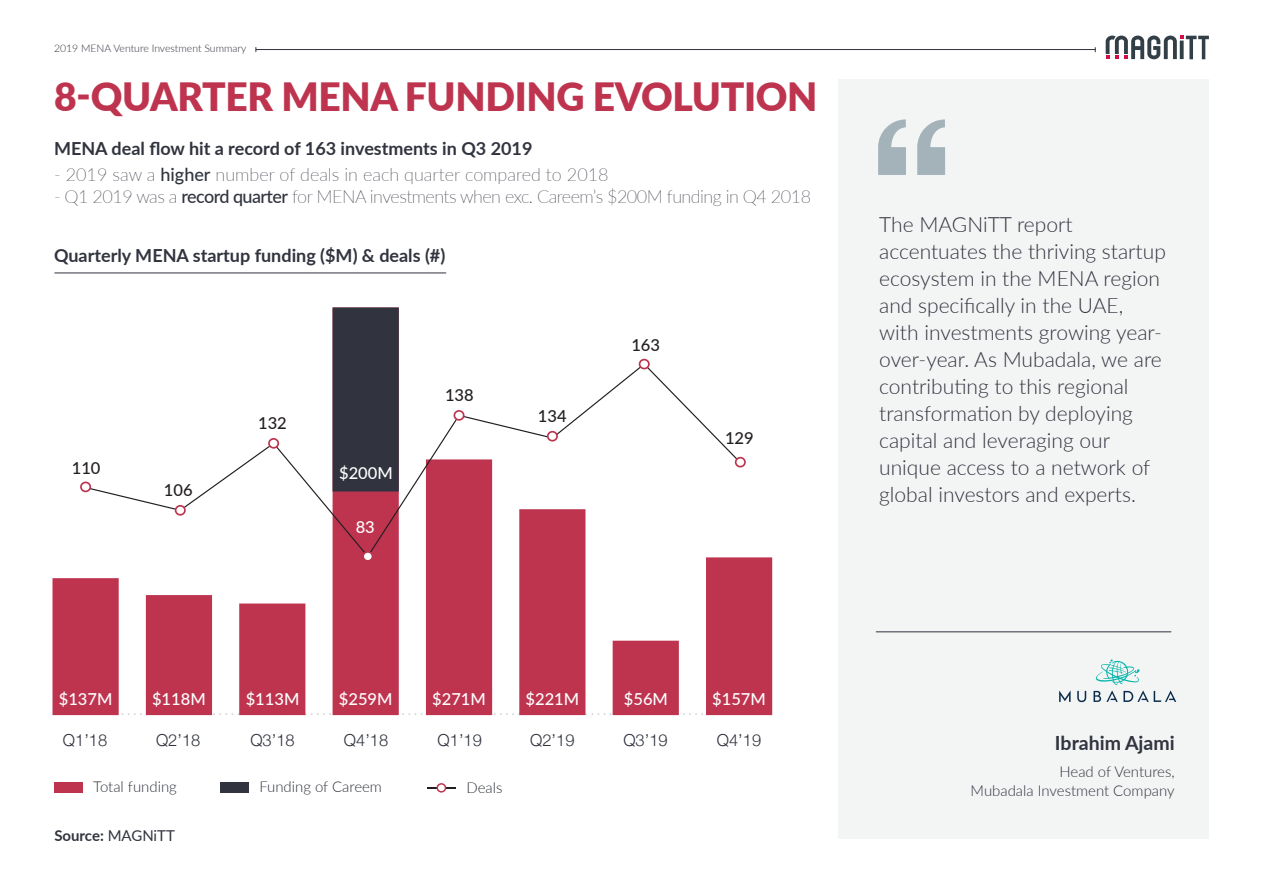
<style>
.page{position:relative;width:1263px;height:893px;background:#fff}
.page>*{position:absolute;margin:0;border:0;box-sizing:border-box;transform-origin:0 0}
.t1{font:900 39px "Lato";letter-spacing:-.01em;color:#be344f}
.t2{font:300 21px/27px "Lato";color:#31333e}
.t3{font:700 19.5px "Lato";color:#31333e}
.t4{font:700 18px "Lato";color:#31333e}
.t5{font:100 18px "Lato";letter-spacing:-.03em;color:#31333e}
.t6{font:100 18px "Lato";color:#31333e}
.t7{font:500 16.5px "Lato";color:#fff}
.t8{font:300 16.5px "Helvetica Neue";color:#31333e}
.t9{font:500 16.5px "Lato";color:#231f20}
.t10{font:300 15px/19.5px "Lato";color:#31333e;text-align:right}
.t11{font:700 15px "Lato";color:#31333e}
.t12{font:300 10.5px "Lato";color:#31333e}
.s1{font-weight:500}
.s2{font-weight:400}
</style>
<div class="page">
<svg style="left:1106px;top:36px;width:103px;height:23px"></svg>
<hr style="left:256px;top:49px;width:839px;height:1px;background:#31333e">
<svg style="left:121px;top:713px;width:582px;height:2px"></svg>
<div style="left:52px;top:578px;width:67px;height:137px;background:#be344f"></div>
<div style="left:146px;top:595px;width:66px;height:120px;background:#be344f"></div>
<div style="left:239px;top:603px;width:66px;height:112px;background:#be344f"></div>
<div style="left:333px;top:307px;width:66px;height:408px;background:#be344f"></div>
<div style="left:426px;top:459px;width:66px;height:256px;background:#be344f"></div>
<div style="left:519px;top:509px;width:66px;height:206px;background:#be344f"></div>
<div style="left:613px;top:641px;width:66px;height:74px;background:#be344f"></div>
<div style="left:706px;top:557px;width:66px;height:158px;background:#be344f"></div>
<svg style="left:84px;top:362px;width:657px;height:196px"></svg>
<div style="left:81px;top:482px;width:9px;height:9px;background:#fff;border-radius:50%"></div>
<div style="left:80px;top:482px;width:11px;height:10px;border:2px solid #be344f;border-radius:50%"></div>
<div style="left:176px;top:506px;width:9px;height:9px;background:#fff;border-radius:50%"></div>
<div style="left:175px;top:505px;width:11px;height:11px;border:2px solid #be344f;border-radius:50%"></div>
<div style="left:269px;top:439px;width:9px;height:9px;background:#fff;border-radius:50%"></div>
<div style="left:268px;top:438px;width:11px;height:11px;border:2px solid #be344f;border-radius:50%"></div>
<div style="left:363px;top:552px;width:9px;height:9px;background:#fff;border-radius:50%"></div>
<div style="left:362px;top:551px;width:11px;height:11px;border:2px solid #be344f;border-radius:50%"></div>
<div style="left:454px;top:411px;width:10px;height:9px;background:#fff;border-radius:50%"></div>
<div style="left:453px;top:410px;width:11px;height:11px;border:2px solid #be344f;border-radius:50%"></div>
<div style="left:548px;top:432px;width:9px;height:9px;background:#fff;border-radius:50%"></div>
<div style="left:547px;top:431px;width:11px;height:11px;border:2px solid #be344f;border-radius:50%"></div>
<div style="left:639px;top:360px;width:10px;height:9px;background:#fff;border-radius:50%"></div>
<div style="left:639px;top:359px;width:11px;height:10px;border:2px solid #be344f;border-radius:50%"></div>
<div style="left:736px;top:458px;width:9px;height:9px;background:#fff;border-radius:50%"></div>
<div style="left:735px;top:457px;width:11px;height:10px;border:2px solid #be344f;border-radius:50%"></div>
<div style="left:54px;top:782px;width:28px;height:10px;background:#be344f"></div>
<div style="left:220px;top:782px;width:28px;height:10px;background:#31333e"></div>
<svg style="left:427px;top:787px;width:28px;height:1px"></svg>
<div style="left:437px;top:784px;width:8px;height:8px;background:#fff;border-radius:50%"></div>
<div style="left:436px;top:783px;width:10px;height:10px;border:2px solid #be344f;border-radius:50%"></div>
<hr style="left:55px;top:273px;width:391px;height:1px;background:#31333e">
<div style="left:333px;top:307px;width:66px;height:184px;background:#31333e"></div>
<div style="left:838px;top:80px;width:371px;height:759px;background:#f3f4f4"></div>
<svg style="left:917px;top:119px;width:28px;height:56px"></svg>
<svg style="left:878px;top:119px;width:28px;height:56px"></svg>
<hr style="left:876px;top:632px;width:295px;height:1px;background:#31333e">
<svg style="left:1059px;top:691px;width:11px;height:11px"></svg>
<svg style="left:1077px;top:691px;width:9px;height:11px"></svg>
<svg style="left:1093px;top:659px;width:83px;height:43px"></svg>
<p class="t12" style="left:54px;top:41px;width:194px">2019 MENA Venture Investment Summary</p>
<h1 class="t1" style="left:54px;top:68px;width:765px">8-QUARTER MENA FUNDING EVOLUTION</h1>
<p class="t4" style="left:54px;top:136px;width:480px">MENA deal flow hit a record of 163 investments in Q3 2019</p>
<p class="t6" style="left:54px;top:162px;width:556px">- 2019 saw a <span class="s1">higher</span> number of deals in each quarter compared to 2018</p>
<p class="t5" style="left:54px;top:185px;width:758px">- Q1 2019 was a <span class="s1">record quarter</span> for MENA investments when exc. Careem’s $200M funding in Q4 2018</p>
<p class="t4" style="left:54px;top:242px;width:393px">Quarterly MENA startup funding ($M) &amp; deals (#)</p>
<p class="t9" style="left:72px;top:456px;width:30px">110</p>
<p class="t9" style="left:164px;top:478px;width:30px">106</p>
<p class="t9" style="left:258px;top:411px;width:30px">132</p>
<p class="t7" style="left:339px;top:462px;width:55px">$200M</p>
<p class="t7" style="left:356px;top:515px;width:21px">83</p>
<p class="t9" style="left:445px;top:383px;width:30px">138</p>
<p class="t9" style="left:538px;top:404px;width:30px">134</p>
<p class="t9" style="left:631px;top:333px;width:30px">163</p>
<p class="t9" style="left:725px;top:426px;width:30px">129</p>
<p class="t7" style="left:59px;top:687px;width:55px">$137M</p>
<p class="t7" style="left:152px;top:687px;width:55px">$118M</p>
<p class="t7" style="left:246px;top:687px;width:55px">$113M</p>
<p class="t7" style="left:339px;top:687px;width:55px">$259M</p>
<p class="t7" style="left:432px;top:687px;width:55px">$271M</p>
<p class="t7" style="left:525px;top:687px;width:55px">$221M</p>
<p class="t7" style="left:624px;top:687px;width:46px">$56M</p>
<p class="t7" style="left:712px;top:687px;width:55px">$157M</p>
<p class="t8" style="left:63px;top:727px;width:46px">Q1’18</p>
<p class="t8" style="left:156px;top:727px;width:46px">Q2’18</p>
<p class="t8" style="left:250px;top:727px;width:46px">Q3’18</p>
<p class="t8" style="left:344px;top:727px;width:46px">Q4’18</p>
<p class="t8" style="left:438px;top:727px;width:46px">Q1’19</p>
<p class="t8" style="left:530px;top:727px;width:46px">Q2’19</p>
<p class="t8" style="left:623px;top:727px;width:46px">Q3’19</p>
<p class="t8" style="left:717px;top:727px;width:46px">Q4’19</p>
<p class="t10" style="left:93px;top:776px;width:85px">Total funding</p>
<p class="t10" style="left:259px;top:776px;width:124px">Funding of Careem</p>
<p class="t10" style="left:467px;top:777px;width:37px">Deals</p>
<p class="t11" style="left:54px;top:825px;width:122px">Source: <span class="s2">MAGNiTT</span></p>
<p class="t2" style="left:879px;top:210px;width:288px">The MAGNiTT report accentuates the thriving startup ecosystem in the MENA region and specifically in the UAE, with investments growing year&shy;over-year. As Mubadala, we are contributing to this regional transformation by deploying capital and leveraging our unique access to a network of global investors and experts.</p>
<p class="t3" style="left:1055px;top:728px;width:121px">Ibrahim Ajami</p>
<p class="t10" style="left:970px;top:761px;width:206px">Head of Ventures,<br>Mubadala Investment Company</p>
</div>
